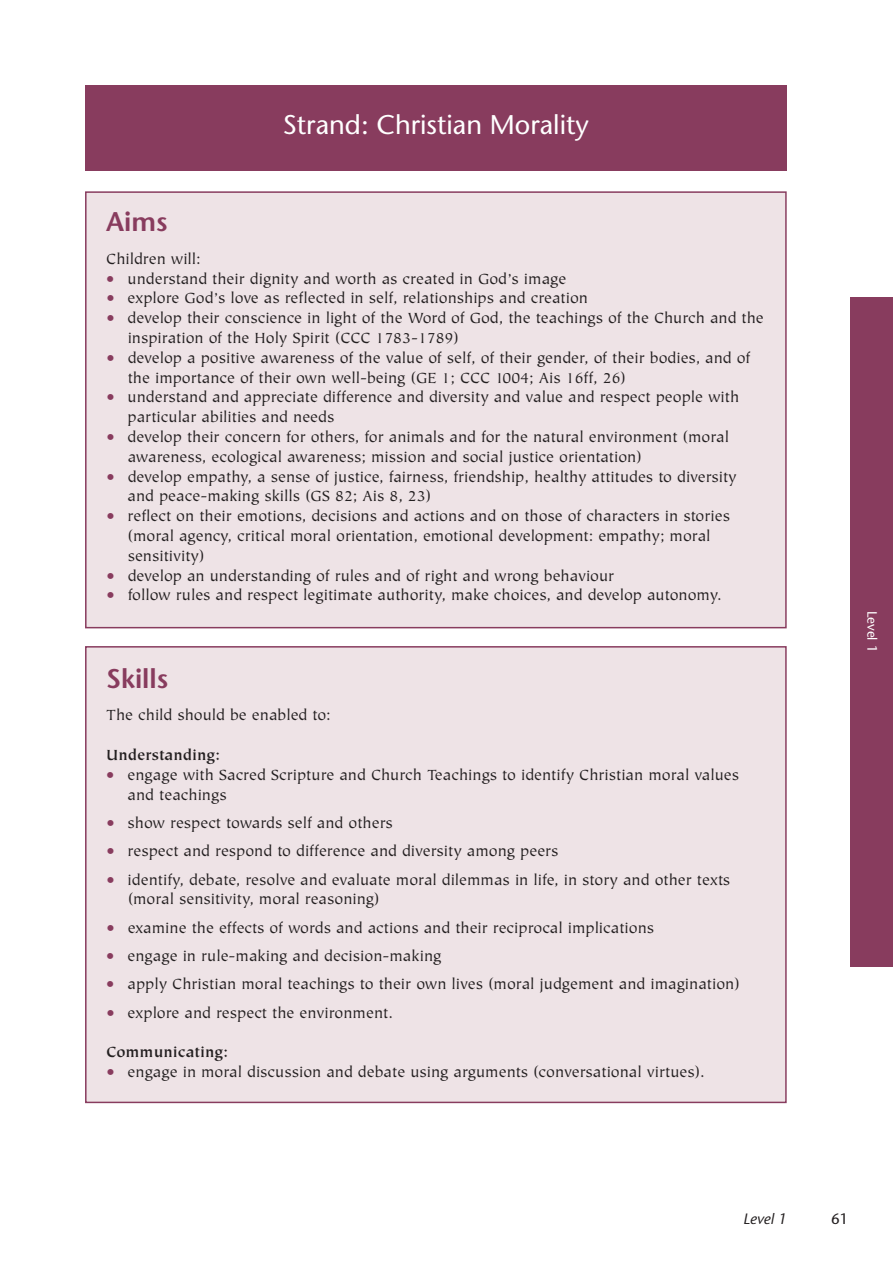
<style>
.page{position:relative;width:893px;height:1263px;background:#fff}
.page>*{position:absolute;margin:0;border:0;box-sizing:border-box;transform-origin:0 0}
.t1{font:27px "Stone Sans";color:#fff}
.t2{font:600 27px "Stone Sans";color:#883c5e}
.t3{font:16.5px/19.8px "Tiepolo";color:#231f20}
.t4{font:700 16.5px "Tiepolo";color:#231f20}
.t5{font:italic 15px "Stone Sans";color:#231f20}
.t6{font:15px "Stone Sans";color:#231f20}
.t7{font:13.5px "Stone Sans";color:#fff}
.s1{color:#883c5e}
</style>
<div class="page">
<div style="left:87px;top:648px;width:698px;height:454px;background:#eee3e6"></div>
<div style="left:85px;top:646px;width:702px;height:457px;border:2px solid #883c5e"></div>
<div style="left:87px;top:193px;width:698px;height:434px;background:#eee3e6"></div>
<div style="left:85px;top:191px;width:702px;height:437px;border:2px solid #883c5e"></div>
<div style="left:850px;top:298px;width:43px;height:669px;background:#883c5e"></div>
<div style="left:85px;top:85px;width:702px;height:85px;background:#883c5e"></div>
<h1 class="t1" style="left:283px;top:114px;width:307px">Strand: Christian Morality</h1>
<h1 class="t2" style="left:106px;top:211px;width:63px">Aims</h1>
<p class="t3" style="left:106px;top:250px;width:96px">Children will:</p>
<p class="t3" style="left:106px;top:270px;width:462px"><span class="s1">•</span> understand their dignity and worth as created in God’s image</p>
<p class="t3" style="left:106px;top:290px;width:483px"><span class="s1">•</span> explore God’s love as reflected in self, relationships and creation</p>
<p class="t3" style="left:128px;top:309px;width:638px;text-indent:-21px"><span class="s1">•</span> develop their conscience in light of the Word of God, the teachings of the Church and the inspiration of the Holy Spirit (CCC 1783-1789)</p>
<p class="t3" style="left:128px;top:349px;width:624px;text-indent:-21px"><span class="s1">•</span> develop a positive awareness of the value of self, of their gender, of their bodies, and of the importance of their own well-being (GE 1; CCC 1004; Ais 16ff, 26)</p>
<p class="t3" style="left:128px;top:389px;width:613px;text-indent:-21px"><span class="s1">•</span> understand and appreciate difference and diversity and value and respect people with particular abilities and needs</p>
<p class="t3" style="left:128px;top:428px;width:603px;text-indent:-21px"><span class="s1">•</span> develop their concern for others, for animals and for the natural environment (moral awareness, ecological awareness; mission and social justice orientation)</p>
<p class="t3" style="left:128px;top:468px;width:611px;text-indent:-21px"><span class="s1">•</span> develop empathy, a sense of justice, fairness, friendship, healthy attitudes to diversity and peace-making skills (GS 82; Ais 8, 23)</p>
<p class="t3" style="left:128px;top:507px;width:604px;text-indent:-21px"><span class="s1">•</span> reflect on their emotions, decisions and actions and on those of characters in stories (moral agency, critical moral orientation, emotional development: empathy; moral sensitivity)</p>
<p class="t3" style="left:106px;top:567px;width:509px"><span class="s1">•</span> develop an understanding of rules and of right and wrong behaviour</p>
<p class="t3" style="left:106px;top:587px;width:617px"><span class="s1">•</span> follow rules and respect legitimate authority, make choices, and develop autonomy.</p>
<h1 class="t2" style="left:106px;top:668px;width:63px">Skills</h1>
<p class="t3" style="left:106px;top:707px;width:226px">The child should be enabled to:</p>
<p class="t4" style="left:106px;top:749px;width:115px">Understanding:</p>
<p class="t3" style="left:128px;top:766px;width:613px;text-indent:-21px"><span class="s1">•</span> engage with Sacred Scripture and Church Teachings to identify Christian moral values and teachings</p>
<p class="t3" style="left:106px;top:814px;width:288px"><span class="s1">•</span> show respect towards self and others</p>
<p class="t3" style="left:106px;top:843px;width:454px"><span class="s1">•</span> respect and respond to difference and diversity among peers</p>
<p class="t3" style="left:128px;top:871px;width:604px;text-indent:-21px"><span class="s1">•</span> identify, debate, resolve and evaluate moral dilemmas in life, in story and other texts (moral sensitivity, moral reasoning)</p>
<p class="t3" style="left:106px;top:919px;width:549px"><span class="s1">•</span> examine the effects of words and actions and their reciprocal implications</p>
<p class="t3" style="left:106px;top:947px;width:337px"><span class="s1">•</span> engage in rule-making and decision-making</p>
<p class="t3" style="left:106px;top:976px;width:635px"><span class="s1">•</span> apply Christian moral teachings to their own lives (moral judgement and imagination)</p>
<p class="t3" style="left:106px;top:1004px;width:288px"><span class="s1">•</span> explore and respect the environment.</p>
<p class="t4" style="left:106px;top:1046px;width:123px">Communicating:</p>
<p class="t3" style="left:106px;top:1063px;width:600px"><span class="s1">•</span> engage in moral discussion and debate using arguments (conversational virtues).</p>
<p class="t7" style="left:877px;top:611px;width:43px;rotate:90deg">Level 1</p>
<p class="t5" style="left:743px;top:1213px;width:45px">Level 1</p>
<p class="t6" style="left:831px;top:1213px;width:19px">61</p>
</div>
